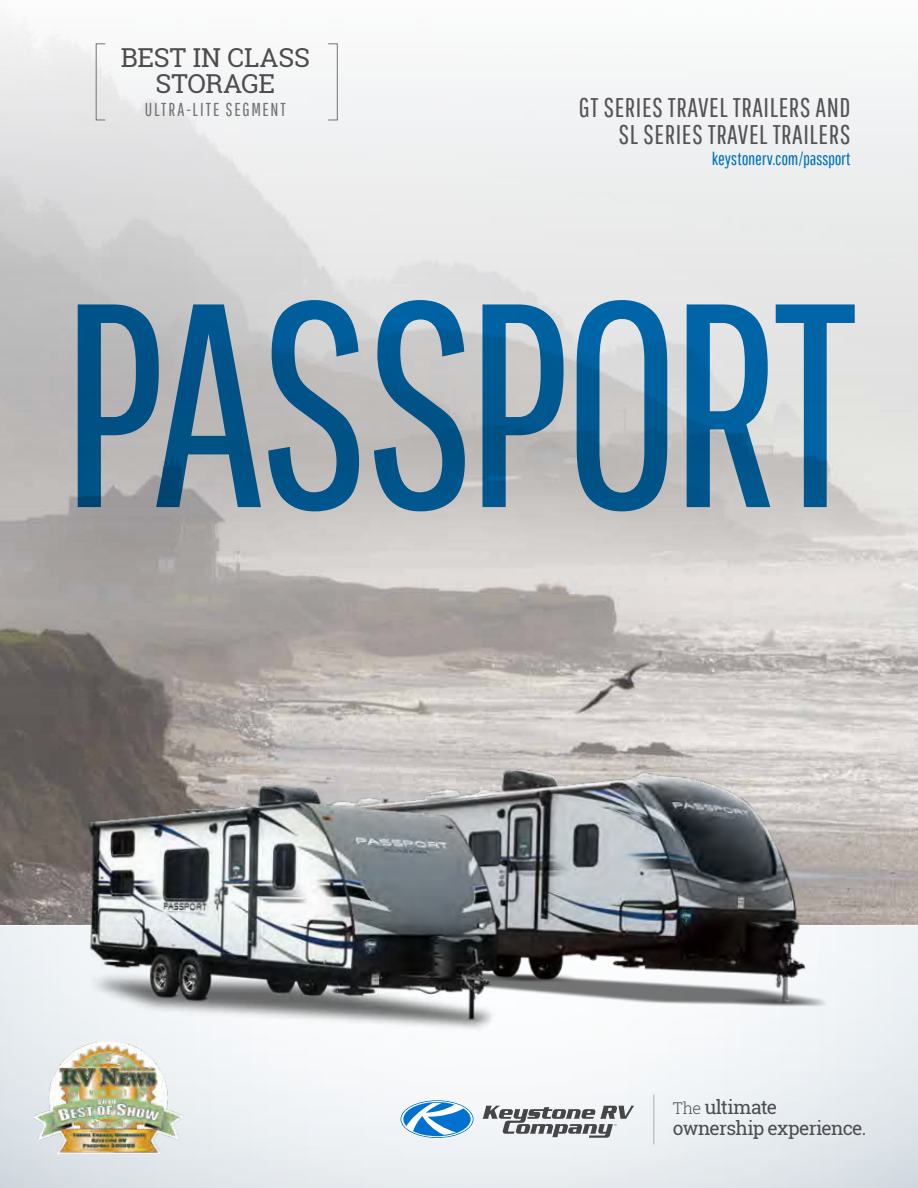
<style>
.page{position:relative;width:918px;height:1188px;background:#fff}
.page>*{position:absolute;margin:0;border:0;box-sizing:border-box;transform-origin:0 0}
.t1{font:289.5px "Pathway Gothic One";letter-spacing:-.035em;color:#0071ba}
.t2{font:27px/27px "Pathway Gothic One";letter-spacing:.02em;color:#545456;text-align:right}
.t3{font:26.1px/26.5px "Roboto Slab";letter-spacing:-.01em;color:#4d4d4f;text-align:center}
.t4{font:19.2px/20.1px "Roboto Slab";letter-spacing:-.035em;color:#4d4d4f}
.t5{font:18.75px "Pathway Gothic One";letter-spacing:.095em;color:#717275;scale:.95 1}
.t6{font:18px "Pathway Gothic One";letter-spacing:-.01em;color:#0071ba}
.s1{font-weight:300;font-size:16.2px}
</style>
<div class="page">
<img style="left:0;top:24px;width:918px;height:901px">
<svg style="left:0;top:926px;width:918px;height:262px"></svg>
<hr style="left:653px;top:1094px;width:1px;height:50px;background:#b1b4b6">
<svg style="left:401px;top:1100px;width:73px;height:38px"></svg>
<svg style="left:482px;top:1106px;width:152px;height:32px"></svg>
<img style="left:253px;top:739px;width:596px;height:284px">
<img style="left:60px;top:765px;width:553px;height:280px">
<div style="left:96px;top:44px;width:10px;height:76px;border:1px solid #717275"></div>
<div style="left:328px;top:44px;width:10px;height:76px;border:1px solid #717275"></div>
<img style="left:30px;top:1042px;width:156px;height:114px">
<p class="t3" style="left:121px;top:44px;width:191px">BEST IN CLASS<br>STORAGE</p>
<p class="t5" style="left:145px;top:98px;width:150px">ULTRA-LITE SEGMENT</p>
<p class="t2" style="left:579px;top:93px;width:273px">GT SERIES TRAVEL TRAILERS AND<br>SL SERIES TRAVEL TRAILERS</p>
<p class="t6" style="left:712px;top:148px;width:140px">keystonerv.com/passport</p>
<h1 class="t1" style="left:59px;top:231px;width:801px">PASSPORT</h1>
<p class="t4" style="left:673px;top:1097px;width:195px"><span class="s1">The</span> ultimate ownership experience.</p>
</div>
